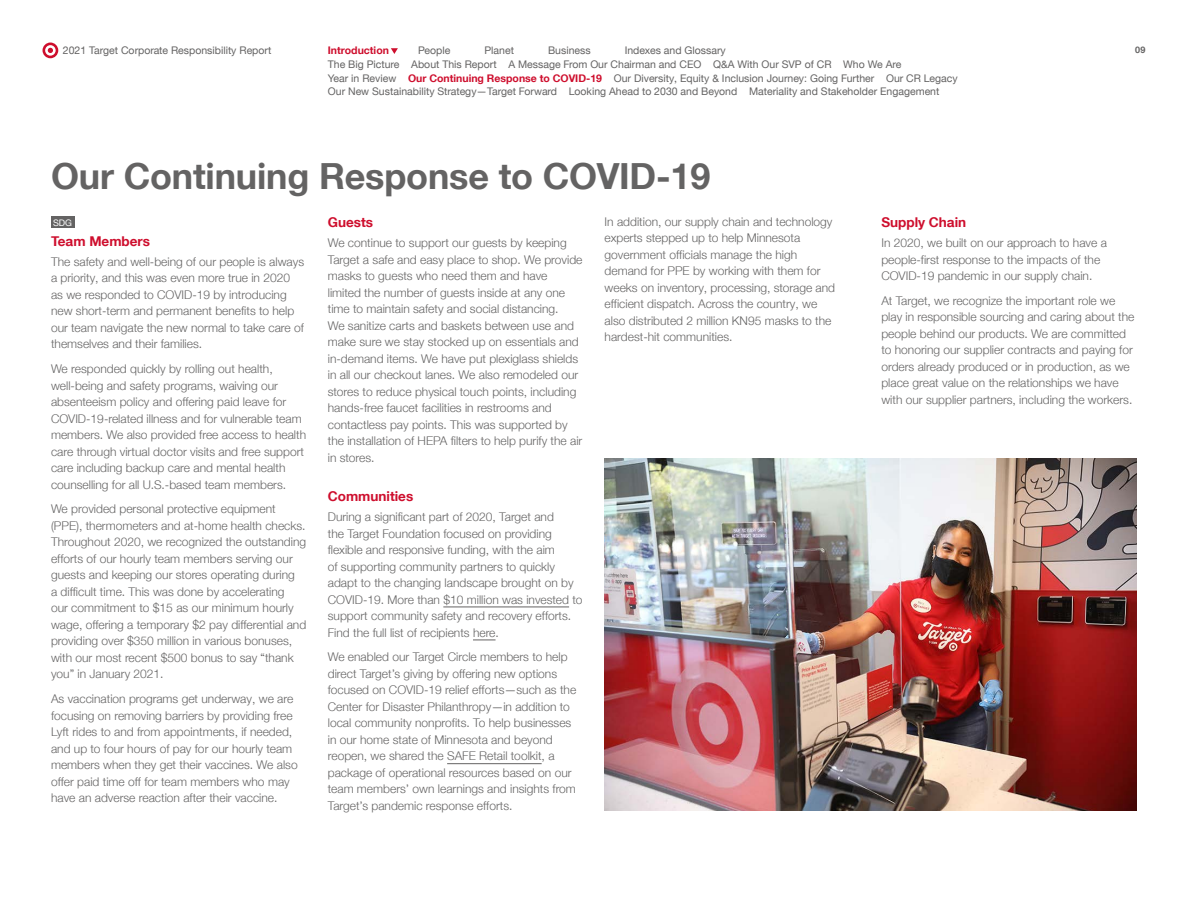
<style>
.page{position:relative;width:1188px;height:918px;background:#fff}
.page>*{position:absolute;margin:0;border:0;box-sizing:border-box;transform-origin:0 0}
.t1{font:700 36px "Helvetica Neuefor Target";letter-spacing:-.005em;color:#646363}
.t2{font:700 13.5px "Helvetica Neuefor Target";color:#ce0e2d}
.t3{font:300 12px/16.5px "Helvetica Neuefor Target";color:#646363}
.t4{font:10.5px "Helvetica Neuefor Target Rm";color:#646363}
.t5{font:700 10.5px "Helvetica Neuefor Target";color:#ce0e2d}
.t6{font:9px "Helvetica Neuefor Target Rm";color:#fff}
.t7{font:700 9px "Helvetica Neuefor Target";color:#646363}
</style>
<div class="page">
<div style="left:43px;top:43px;width:15px;height:15px;background:#ce0e2d;border-radius:50%"></div>
<svg style="left:45px;top:45px;width:11px;height:11px"></svg>
<svg style="left:48px;top:48px;width:5px;height:5px"></svg>
<div style="left:51px;top:217px;width:24px;height:11px;background:#646363"></div>
<svg style="left:391px;top:48px;width:7px;height:6px"></svg>
<hr style="left:443px;top:607px;width:126px;height:1px;background:#646363">
<svg style="left:473px;top:640px;width:23px;height:1px"></svg>
<hr style="left:447px;top:763px;width:95px;height:1px;background:#646363">
<img style="left:605px;top:458px;width:532px;height:352px">
<p class="t4" style="left:63px;top:44px;width:210px">2021 Target Corporate Responsibility Report</p>
<p class="t5" style="left:328px;top:44px;width:63px">Introduction</p>
<p class="t4" style="left:328px;top:57px;width:73px">The Big Picture</p>
<p class="t4" style="left:411px;top:57px;width:87px">About This Report</p>
<p class="t4" style="left:508px;top:57px;width:195px">A Message From Our Chairman and CEO</p>
<p class="t4" style="left:713px;top:57px;width:120px">Q&amp;A With Our SVP of CR</p>
<p class="t4" style="left:843px;top:57px;width:60px">Who We Are</p>
<p class="t4" style="left:328px;top:71px;width:70px">Year in Review</p>
<p class="t5" style="left:408px;top:71px;width:196px">Our Continuing Response to COVID-19</p>
<p class="t4" style="left:614px;top:71px;width:262px">Our Diversity, Equity &amp; Inclusion Journey: Going Further</p>
<p class="t4" style="left:886px;top:71px;width:73px">Our CR Legacy</p>
<p class="t4" style="left:328px;top:85px;width:231px">Our New Sustainability Strategy—Target Forward</p>
<p class="t4" style="left:569px;top:85px;width:170px">Looking Ahead to 2030 and Beyond</p>
<p class="t4" style="left:749px;top:85px;width:192px">Materiality and Stakeholder Engagement</p>
<p class="t4" style="left:418px;top:44px;width:34px">People</p>
<p class="t4" style="left:485px;top:44px;width:31px">Planet</p>
<p class="t4" style="left:548px;top:44px;width:44px">Business</p>
<p class="t4" style="left:625px;top:44px;width:103px">Indexes and Glossary</p>
<p class="t7" style="left:1135px;top:44px;width:12px">09</p>
<h3 class="t1" style="left:51px;top:154px;width:661px">Our Continuing Response to COVID-19</h3>
<p class="t6" style="left:53px;top:217px;width:20px">SDG</p>
<h4 class="t2" style="left:51px;top:233px;width:101px">Team Members</h4>
<p class="t3" style="left:51px;top:253px;width:255px">The safety and well-being of our people is always a priority, and this was even more true in 2020 as we responded to COVID-19 by introducing new short-term and permanent benefits to help our team navigate the new normal to take care of themselves and their families.</p>
<p class="t3" style="left:51px;top:360px;width:257px">We responded quickly by rolling out health, well-being and safety programs, waiving our absenteeism policy and offering paid leave for COVID-19-related illness and for vulnerable team members. We also provided free access to health care through virtual doctor visits and free support care including backup care and mental health counselling for all U.S.-based team members.</p>
<p class="t3" style="left:51px;top:501px;width:257px">We provided personal protective equipment (PPE), thermometers and at-home health checks.<br>Throughout 2020, we recognized the outstanding efforts of our hourly team members serving our guests and keeping our stores operating during<br>a difficult time. This was done by accelerating<br>our commitment to $15 as our minimum hourly wage, offering a temporary $2 pay differential and providing over $350 million in various bonuses, with our most recent $500 bonus to say “thank you” in January 2021.</p>
<p class="t3" style="left:51px;top:690px;width:248px">As vaccination programs get underway, we are focusing on removing barriers by providing free Lyft rides to and from appointments, if needed, and up to four hours of pay for our hourly team members when they get their vaccines. We also offer paid time off for team members who may have an adverse reaction after their vaccine.</p>
<h4 class="t2" style="left:328px;top:214px;width:47px">Guests</h4>
<p class="t3" style="left:328px;top:234px;width:256px">We continue to support our guests by keeping Target a safe and easy place to shop. We provide masks to guests who need them and have limited the number of guests inside at any one time to maintain safety and social distancing.<br>We sanitize carts and baskets between use and make sure we stay stocked up on essentials and in-demand items. We have put plexiglass shields in all our checkout lanes. We also remodeled our stores to reduce physical touch points, including hands-free faucet facilities in restrooms and contactless pay points. This was supported by the installation of HEPA filters to help purify the air in stores.</p>
<h4 class="t2" style="left:328px;top:488px;width:87px">Communities</h4>
<p class="t3" style="left:328px;top:508px;width:256px">During a significant part of 2020, Target and<br>the Target Foundation focused on providing flexible and responsive funding, with the aim<br>of supporting community partners to quickly adapt to the changing landscape brought on by COVID-19. More than $10 million was invested to support community safety and recovery efforts.<br>Find the full list of recipients here.</p>
<p class="t3" style="left:328px;top:649px;width:250px">We enabled our Target Circle members to help direct Target’s giving by offering new options focused on COVID-19 relief efforts—such as the Center for Disaster Philanthropy—in addition to local community nonprofits. To help businesses in our home state of Minnesota and beyond reopen, we shared the SAFE Retail toolkit, a package of operational resources based on our team members’ own learnings and insights from Target’s pandemic response efforts.</p>
<p class="t3" style="left:605px;top:213px;width:232px">In addition, our supply chain and technology experts stepped up to help Minnesota government officials manage the high demand for PPE by working with them for weeks on inventory, processing, storage and efficient dispatch. Across the country, we also distributed 2 million KN95 masks to the hardest-hit communities.</p>
<h4 class="t2" style="left:881px;top:214px;width:86px">Supply Chain</h4>
<p class="t3" style="left:881px;top:234px;width:227px">In 2020, we built on our approach to have a people-first response to the impacts of the<br>COVID-19 pandemic in our supply chain.</p>
<p class="t3" style="left:881px;top:292px;width:255px">At Target, we recognize the important role we play in responsible sourcing and caring about the people behind our products. We are committed to honoring our supplier contracts and paying for orders already produced or in production, as we place great value on the relationships we have with our supplier partners, including the workers.</p>
</div>
